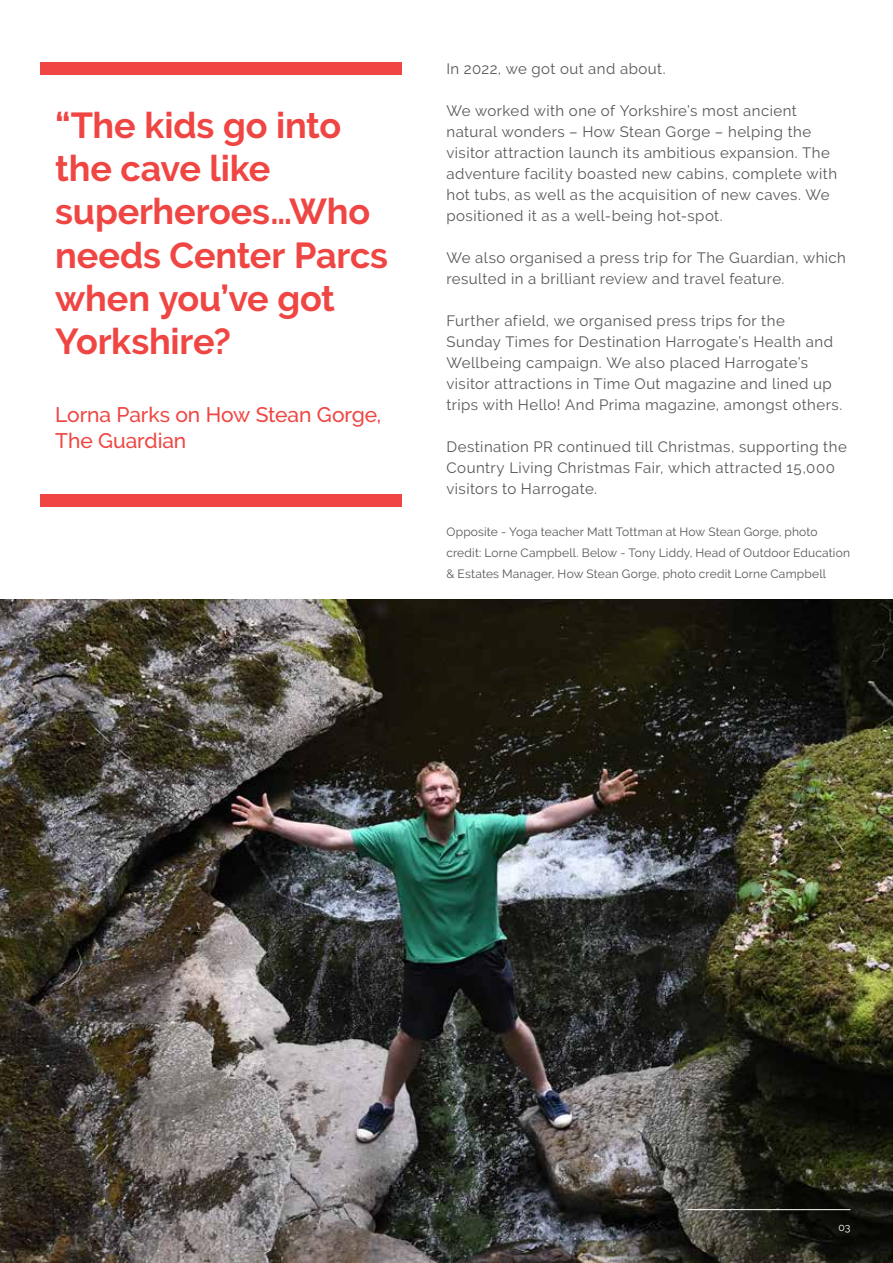
<style>
.page{position:relative;width:893px;height:1263px;background:#fff}
.page>*{position:absolute;margin:0;border:0;box-sizing:border-box;transform-origin:0 0}
.t1{font:700 36px/43.2px "Raleway";letter-spacing:-.005em;color:#ef4643}
.t2{font:500 21px/25.2px "Raleway";letter-spacing:-.005em;color:#ef4643}
.t3{font:15px/21px "Raleway";letter-spacing:.03em;color:#575756}
.t4{font:12px/21px "Raleway";letter-spacing:.015em;color:#575756}
.t5{font:10.5px "Raleway";color:#fff}
</style>
<div class="page">
<img style="left:0;top:600px;width:893px;height:663px">
<div style="left:40px;top:62px;width:361px;height:12px;background:#ef4643"></div>
<hr style="left:687px;top:1209px;width:163px;height:1px;background:#fff">
<div style="left:40px;top:494px;width:361px;height:13px;background:#ef4643"></div>
<h1 class="t1" style="left:55px;top:107px;width:334px">“The kids go into the cave like superheroes…Who needs Center Parcs when you’ve got<br>Yorkshire?</h1>
<h2 class="t2" style="left:55px;top:404px;width:328px">Lorna Parks on How Stean Gorge,<br>The Guardian</h2>
<p class="t3" style="left:446px;top:59px;width:221px">In 2022, we got out and about.</p>
<p class="t3" style="left:446px;top:101px;width:392px">We worked with one of Yorkshire’s most ancient natural wonders – How Stean Gorge – helping the visitor attraction launch its ambitious expansion. The adventure facility boasted new cabins, complete with hot tubs, as well as the acquisition of new caves. We positioned it as a well-being hot-spot.</p>
<p class="t3" style="left:446px;top:248px;width:401px">We also organised a press trip for The Guardian, which resulted in a brilliant review and travel feature.</p>
<p class="t3" style="left:446px;top:311px;width:397px">Further afield, we organised press trips for the Sunday Times for Destination Harrogate’s Health and Wellbeing campaign. We also placed Harrogate’s visitor attractions in Time Out magazine and lined up trips with Hello! And Prima magazine, amongst others.</p>
<p class="t3" style="left:446px;top:437px;width:402px">Destination PR continued till Christmas, supporting the<br>Country Living Christmas Fair, which attracted 15,000 visitors to Harrogate.</p>
<p class="t4" style="left:446px;top:522px;width:405px">Opposite - Yoga teacher Matt Tottman at How Stean Gorge, photo credit: Lorne Campbell. Below - Tony Liddy, Head of Outdoor Education &amp; Estates Manager, How Stean Gorge, photo credit Lorne Campbell</p>
<p class="t5" style="left:838px;top:1223px;width:14px">03</p>
</div>
